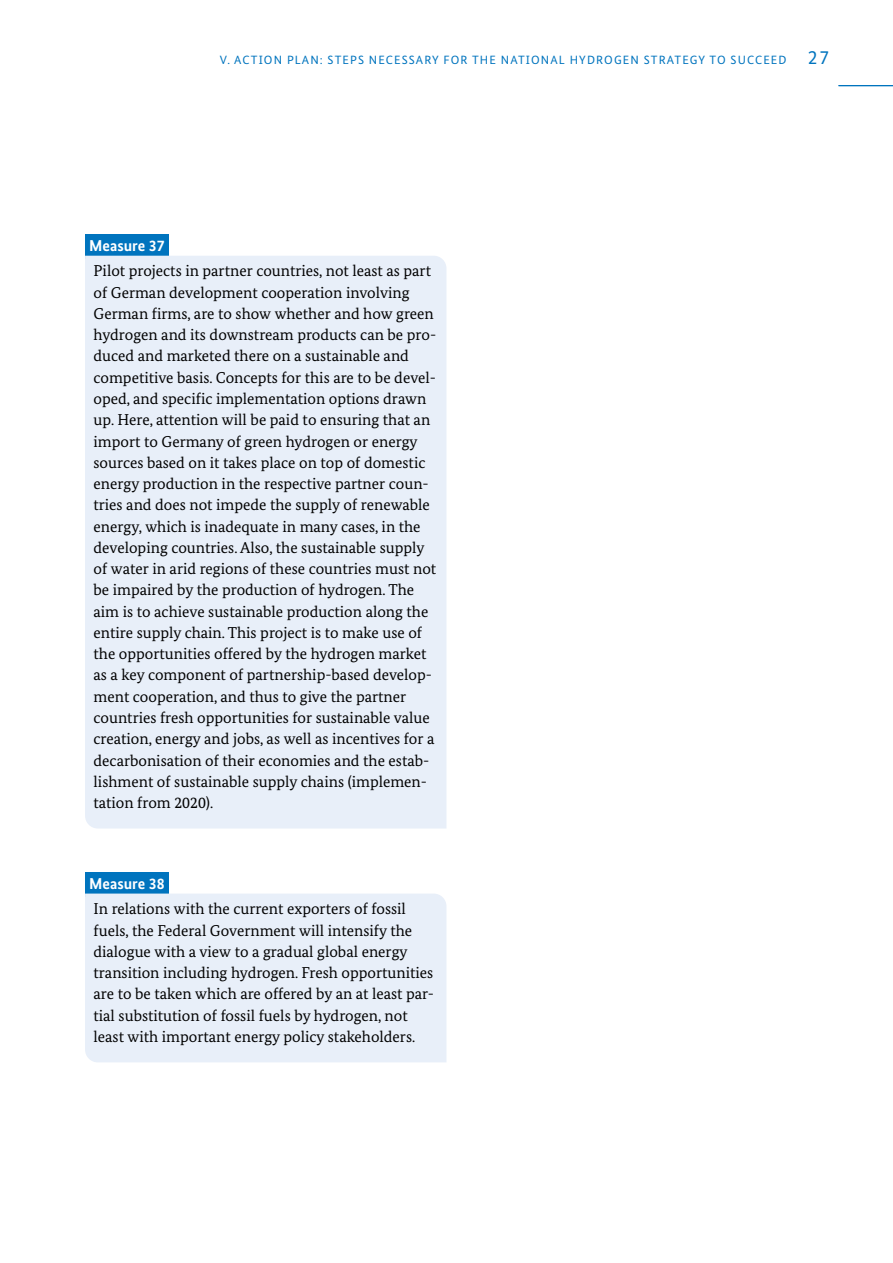
<style>
.page{position:relative;width:893px;height:1263px;background:#fff}
.page>*{position:absolute;margin:0;border:0;box-sizing:border-box;transform-origin:0 0}
.t1{font:15.75px/21.3px "Bundes Serif";color:#000}
.t2{font:700 15.75px "Bundes Sans";color:#fff}
.t3{font:12px "Bundes Sans";letter-spacing:.09em;color:#0074be}
.s1{font-size:19.5px}
</style>
<div class="page">
<hr style="left:838px;top:85px;width:55px;height:1px;background:#0074be">
<div style="left:85px;top:234px;width:84px;height:25px;background:#0074be"></div>
<div style="left:85px;top:256px;width:361px;height:572px;background:#e8eff9"></div>
<div style="left:85px;top:872px;width:84px;height:24px;background:#0074be"></div>
<div style="left:85px;top:893px;width:361px;height:169px;background:#e8eff9"></div>
<p class="t3" style="left:220px;top:52px;width:611px">V. ACTION PLAN: STEPS NECESSARY FOR THE NATIONAL HYDROGEN STRATEGY TO SUCCEED <span class="s1">27</span></p>
<p class="t2" style="left:89px;top:236px;width:77px">Measure 37</p>
<p class="t1" style="left:94px;top:260px;width:344px">Pilot projects in partner countries, not least as part of German development cooperation involving German firms, are to show whether and how green hydrogen and its downstream products can be pro&shy;duced and marketed there on a sustainable and competitive basis. Concepts for this are to be devel&shy;oped, and specific implementation options drawn up. Here, attention will be paid to ensuring that an import to Germany of green hydrogen or energy sources based on it takes place on top of domestic energy production in the respective partner coun&shy;tries and does not impede the supply of renewable energy, which is inadequate in many cases, in the developing countries. Also, the sustainable supply of water in arid regions of these countries must not be impaired by the production of hydrogen. The aim is to achieve sustainable production along the entire supply chain. This project is to make use of the opportunities offered by the hydrogen market as a key component of partnership-based develop&shy;ment cooperation, and thus to give the partner countries fresh opportunities for sustainable value creation, energy and jobs, as well as incentives for a decarbonisation of their economies and the estab&shy;lishment of sustainable supply chains (implemen&shy;tation from 2020).</p>
<p class="t2" style="left:89px;top:873px;width:77px">Measure 38</p>
<p class="t1" style="left:94px;top:898px;width:342px">In relations with the current exporters of fossil fuels, the Federal Government will intensify the dialogue with a view to a gradual global energy transition including hydrogen. Fresh opportunities are to be taken which are offered by an at least par&shy;tial substitution of fossil fuels by hydrogen, not least with important energy policy stakeholders.</p>
</div>
